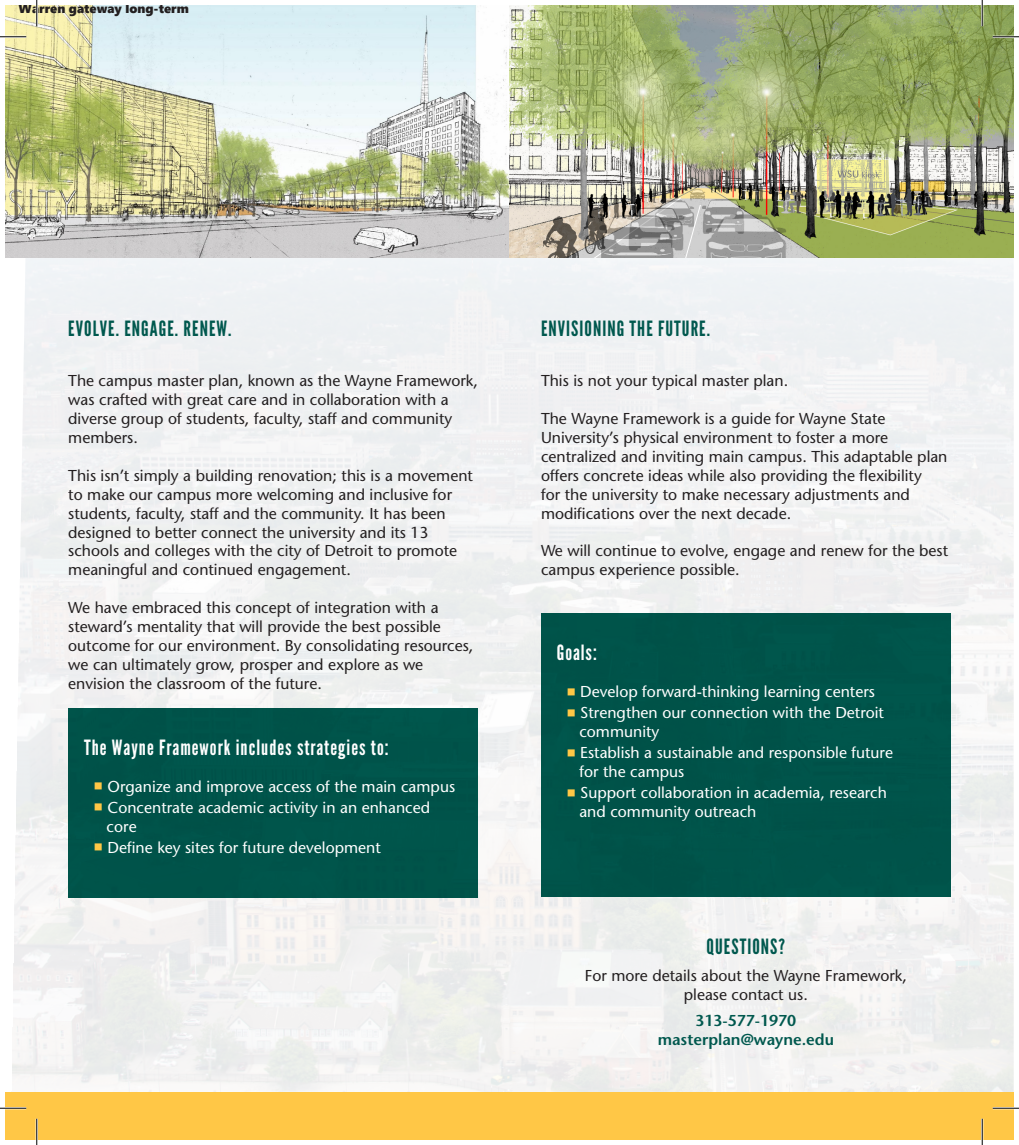
<style>
.page{position:relative;width:1019px;height:1145px;background:#fff}
.page>*{position:absolute;margin:0;border:0;box-sizing:border-box;transform-origin:0 0}
.t1{font:21px "League Gothic";letter-spacing:.05em;color:#00584e}
.t2{font:21px "League Gothic";letter-spacing:.05em;color:#fff}
.t3{font:15.75px/18.9px "Stone Sans";color:#231f20}
.t4{font:15.75px/18.9px "Stone Sans";color:#fff}
.t5{font:600 15.75px "Stone Sans";color:#00584e}
.t6{font:12.78px "Segoe UI Black";color:#231f20}
</style>
<div class="page">
<img style="left:11px;top:257px;width:1002px;height:835px">
<div style="left:541px;top:613px;width:409px;height:284px;background:#00584e"></div>
<div style="left:68px;top:708px;width:410px;height:189px;background:#00584e"></div>
<div style="left:5px;top:1092px;width:1008px;height:47px;background:#ffc746"></div>
<img style="left:5px;top:5px;width:1008px;height:252px">
<img style="left:654px;top:195px;width:35px;height:1px">
<svg style="left:1013px;top:194px;width:1px;height:22px"></svg>
<img style="left:947px;top:192px;width:31px;height:19px">
<img style="left:701px;top:194px;width:45px;height:44px">
<img style="left:702px;top:202px;width:87px;height:55px">
<img style="left:689px;top:187px;width:16px;height:15px">
<img style="left:544px;top:216px;width:21px;height:41px">
<svg style="left:565px;top:196px;width:136px;height:61px;background:#a09b96"></svg>
<hr style="left:0;top:36px;width:26px;height:2px;background:#fff">
<hr style="left:992px;top:36px;width:26px;height:2px;background:#fff">
<hr style="left:0;top:1107px;width:26px;height:2px;background:#fff">
<hr style="left:992px;top:1107px;width:26px;height:2px;background:#fff">
<hr style="left:36px;top:0;width:2px;height:26px;background:#fff">
<hr style="left:36px;top:1118px;width:2px;height:26px;background:#fff">
<hr style="left:981px;top:0;width:2px;height:26px;background:#fff">
<hr style="left:981px;top:1118px;width:2px;height:26px;background:#fff">
<svg style="left:0;top:36px;width:26px;height:1px"></svg>
<svg style="left:992px;top:36px;width:26px;height:1px"></svg>
<svg style="left:0;top:1107px;width:26px;height:1px"></svg>
<svg style="left:992px;top:1107px;width:26px;height:1px"></svg>
<svg style="left:36px;top:0;width:1px;height:26px"></svg>
<svg style="left:36px;top:1118px;width:1px;height:26px"></svg>
<svg style="left:981px;top:0;width:1px;height:26px"></svg>
<svg style="left:981px;top:1118px;width:1px;height:26px"></svg>
<p class="t6" style="left:19px;top:-1px;width:172px">Warren gateway long-term</p>
<p class="t1" style="left:68px;top:316px;width:165px">EVOLVE. ENGAGE. RENEW.</p>
<p class="t3" style="left:68px;top:371px;width:411px">The campus master plan, known as the Wayne Framework, was crafted with great care and in collaboration with a diverse group of students, faculty, staff and community members.</p>
<p class="t3" style="left:68px;top:466px;width:406px">This isn’t simply a building renovation; this is a movement to make our campus more welcoming and inclusive for students, faculty, staff and the community. It has been designed to better connect the university and its 13 schools and colleges with the city of Detroit to promote meaningful and continued engagement.</p>
<p class="t3" style="left:68px;top:598px;width:406px">We have embraced this concept of integration with a steward’s mentality that will provide the best possible outcome for our environment. By consolidating resources, we can ultimately grow, prosper and explore as we envision the classroom of the future.</p>
<p class="t2" style="left:84px;top:735px;width:306px">The Wayne Framework includes strategies to:</p>
<p class="t4" style="left:108px;top:776px;width:349px">Organize and improve access of the main campus</p>
<p class="t4" style="left:107px;top:797px;width:325px">Concentrate academic activity in an enhanced core</p>
<p class="t4" style="left:108px;top:837px;width:275px">Define key sites for future development</p>
<p class="t1" style="left:541px;top:316px;width:171px">ENVISIONING THE FUTURE.</p>
<p class="t3" style="left:541px;top:371px;width:249px">This is not your typical master plan.</p>
<p class="t3" style="left:541px;top:409px;width:408px">The Wayne Framework is a guide for Wayne State University’s physical environment to foster a more centralized and inviting main campus. This adaptable plan offers concrete ideas while also providing the flexibility<br>for the university to make necessary adjustments and modifications over the next decade.</p>
<p class="t3" style="left:541px;top:541px;width:408px">We will continue to evolve, engage and renew for the best campus experience possible.</p>
<p class="t2" style="left:556px;top:640px;width:42px">Goals:</p>
<p class="t4" style="left:580px;top:682px;width:296px">Develop forward-thinking learning centers</p>
<p class="t4" style="left:579px;top:703px;width:306px">Strengthen our connection with the Detroit community</p>
<p class="t4" style="left:579px;top:743px;width:315px">Establish a sustainable and responsible future for the campus</p>
<p class="t4" style="left:579px;top:783px;width:309px">Support collaboration in academia, research and community outreach</p>
<p class="t1" style="left:706px;top:933px;width:80px">QUESTIONS?</p>
<p class="t3" style="left:584px;top:965px;width:324px">For more details about the Wayne Framework,</p>
<p class="t3" style="left:684px;top:984px;width:125px">please contact us.</p>
<p class="t5" style="left:695px;top:1011px;width:102px">313-577-1970</p>
<p class="t5" style="left:657px;top:1030px;width:178px">masterplan@wayne.edu</p>
</div>
